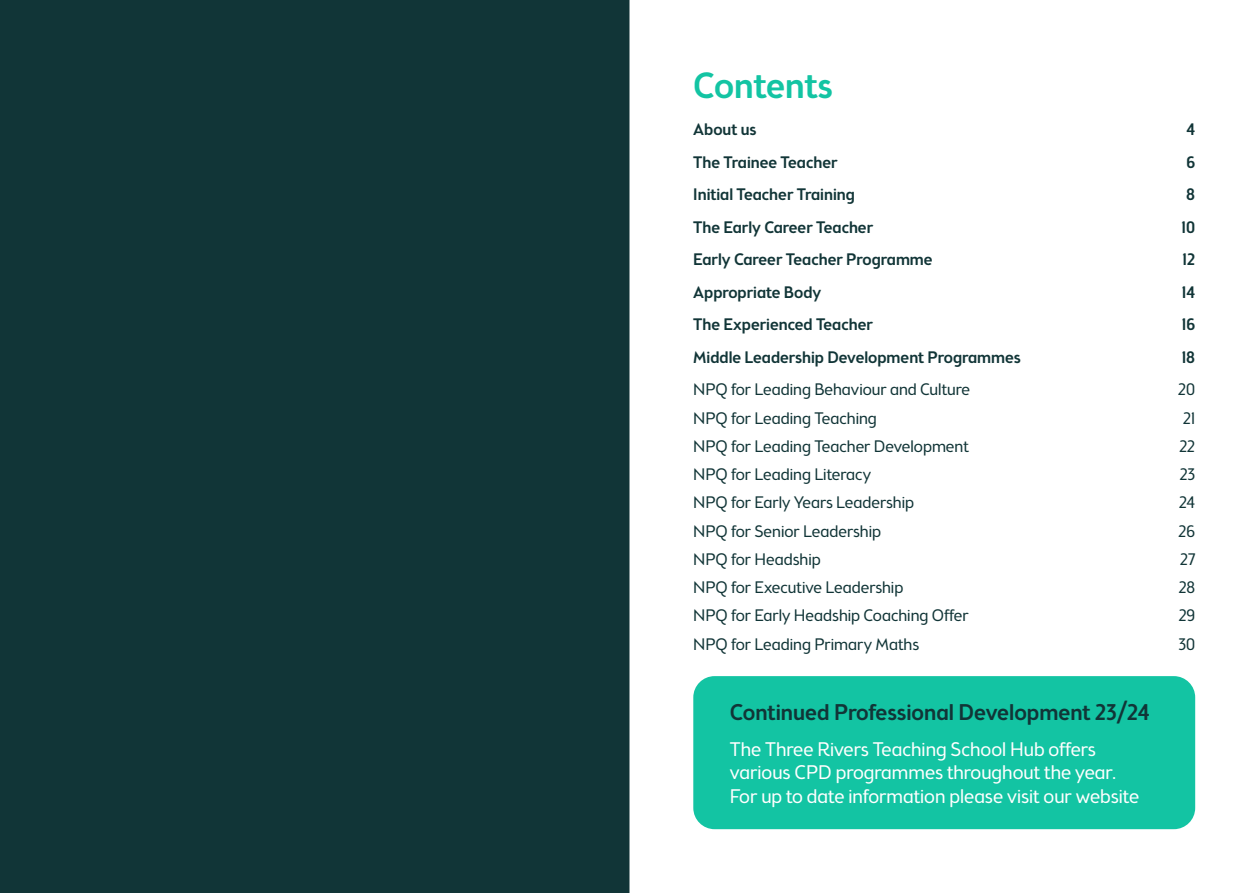
<style>
.page{position:relative;width:1259px;height:893px;background:#fff}
.page>*{position:absolute;margin:0;border:0;box-sizing:border-box;transform-origin:0 0}
.t1{font:500 36px "Brooklyn Samuels Five";color:#13c4a3}
.t2{font:500 22.5px "Brooklyn Samuels Five";color:#113537}
.t3{font:300 19.5px/23.4px "Brooklyn Samuels Five";color:#fff}
.t4{font:300 16.5px/28.2px "Brooklyn Samuels Five";color:#113537}
.t5{font:500 16.5px/32.5px "Brooklyn Samuels Five";color:#113537}
</style>
<div class="page">
<div style="left:0;top:0;width:629px;height:893px;background:#113537"></div>
<div style="left:693px;top:676px;width:502px;height:153px;background:#13c4a3;border-radius:21px"></div>
<h1 class="t1" style="left:693px;top:64px;width:141px">Contents</h1>
<p class="t5" style="left:693px;top:115px;width:329px">About us<br>The Trainee Teacher<br>Initial Teacher Training<br>The Early Career Teacher<br>Early Career Teacher Programme<br>Appropriate Body<br>The Experienced Teacher<br>Middle Leadership Development Programmes</p>
<p class="t4" style="left:693px;top:377px;width:278px">NPQ for Leading Behaviour and Culture<br>NPQ for Leading Teaching<br>NPQ for Leading Teacher Development<br>NPQ for Leading Literacy<br>NPQ for Early Years Leadership<br>NPQ for Senior Leadership<br>NPQ for Headship<br>NPQ for Executive Leadership<br>NPQ for Early Headship Coaching Offer<br>NPQ for Leading Primary Maths</p>
<h2 class="t2" style="left:730px;top:699px;width:421px">Continued Professional Development 23/24</h2>
<p class="t3" style="left:730px;top:739px;width:411px">The Three Rivers Teaching School Hub offers various CPD programmes throughout the year.<br>For up to date information please visit our website</p>
<p class="t5" style="left:1181px;top:115px;width:15px;text-align:center">4<br>6<br>8<br>10<br>12<br>14<br>16<br>18</p>
<p class="t4" style="left:1178px;top:377px;width:18px;text-align:justify">20<br>21<br>22<br>23<br>24<br>26<br>27<br>28<br>29<br>30</p>
</div>
